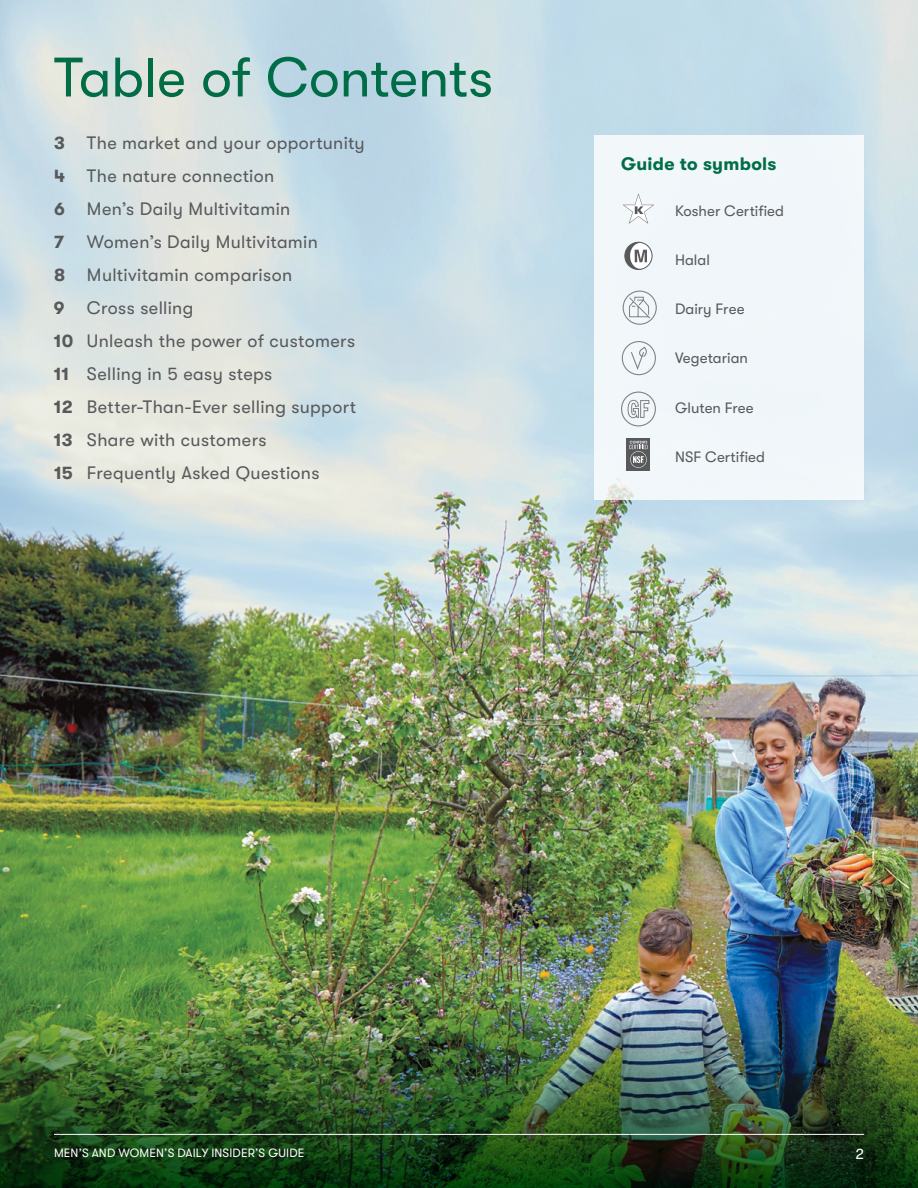
<style>
.page{position:relative;width:918px;height:1188px;background:#fff}
.page>*{position:absolute;margin:0;border:0;box-sizing:border-box;transform-origin:0 0}
.t1{font:55.5px "GT Walsheim";letter-spacing:-.005em;color:#006d47}
.t2{font:18px/33px "GT Walsheim";letter-spacing:.02em;color:#58595b}
.t3{font:700 18px "GT Walsheim";letter-spacing:.015em;color:#006d47}
.t4{font:15px "GT Walsheim";color:#58595b}
.t5{font:15px "GT Walsheim";color:#fff}
.t6{font:12px "GT Walsheim";letter-spacing:.01em;color:#fff}
.s1{font-weight:700}
</style>
<div class="page">
<img style="left:0;top:0;width:918px;height:999px">
<img style="left:0;top:999px;width:918px;height:189px">
<hr style="left:54px;top:1134px;width:810px;height:1px;background:#fff">
<div style="left:594px;top:135px;width:270px;height:365px;background:#f1f6fa"></div>
<svg style="left:625px;top:242px;width:27px;height:27px"></svg>
<div style="left:625px;top:242px;width:27px;height:28px;border:1px solid #58595b;border-radius:50%"></div>
<svg style="left:625px;top:242px;width:22px;height:27px"></svg>
<svg style="left:623px;top:193px;width:31px;height:31px"></svg>
<div style="left:627px;top:438px;width:23px;height:33px;background:#58595b"></div>
<svg style="left:629px;top:441px;width:19px;height:27px"></svg>
<svg style="left:627px;top:399px;width:23px;height:20px"></svg>
<div style="left:621px;top:392px;width:35px;height:34px;border:1px solid #808285;border-radius:50%"></div>
<svg style="left:630px;top:346px;width:17px;height:26px"></svg>
<div style="left:622px;top:341px;width:34px;height:34px;border:1px solid #808285;border-radius:50%"></div>
<svg style="left:628px;top:296px;width:23px;height:23px"></svg>
<div style="left:623px;top:291px;width:34px;height:34px;border:1px solid #808285;border-radius:50%"></div>
<h1 class="t1" style="left:54px;top:47px;width:441px">Table of Contents</h1>
<p class="t2" style="left:54px;top:126px;width:312px"><span class="s1">3</span> The market and your opportunity<br><span class="s1">4</span> The nature connection<br><span class="s1">6</span> Men’s Daily Multivitamin<br><span class="s1">7</span></p>
<p class="t2" style="left:54px;top:225px;width:304px;text-indent:33px">Women’s Daily Multivitamin<br><span class="s1">8</span> Multivitamin comparison<br><span class="s1">9</span> Cross selling<br><span class="s1">10</span> Unleash the power of customers<br><span class="s1">11</span> Selling in 5 easy steps<br><span class="s1">12</span> Better-Than-Ever selling support<br><span class="s1">13</span> Share with customers<br><span class="s1">15</span> Frequently Asked Questions</p>
<p class="t3" style="left:621px;top:154px;width:157px">Guide to symbols</p>
<p class="t4" style="left:675px;top:202px;width:111px">Kosher Certified</p>
<p class="t4" style="left:675px;top:251px;width:36px">Halal</p>
<p class="t4" style="left:675px;top:301px;width:71px">Dairy Free</p>
<p class="t4" style="left:675px;top:350px;width:74px">Vegetarian</p>
<p class="t4" style="left:675px;top:399px;width:80px">Gluten Free</p>
<p class="t4" style="left:675px;top:448px;width:92px">NSF Certified</p>
<p class="t6" style="left:54px;top:1146px;width:252px">MEN’S AND WOMEN’S DAILY INSIDER’S GUIDE</p>
<p class="t5" style="left:855px;top:1145px;width:10px">2</p>
</div>
